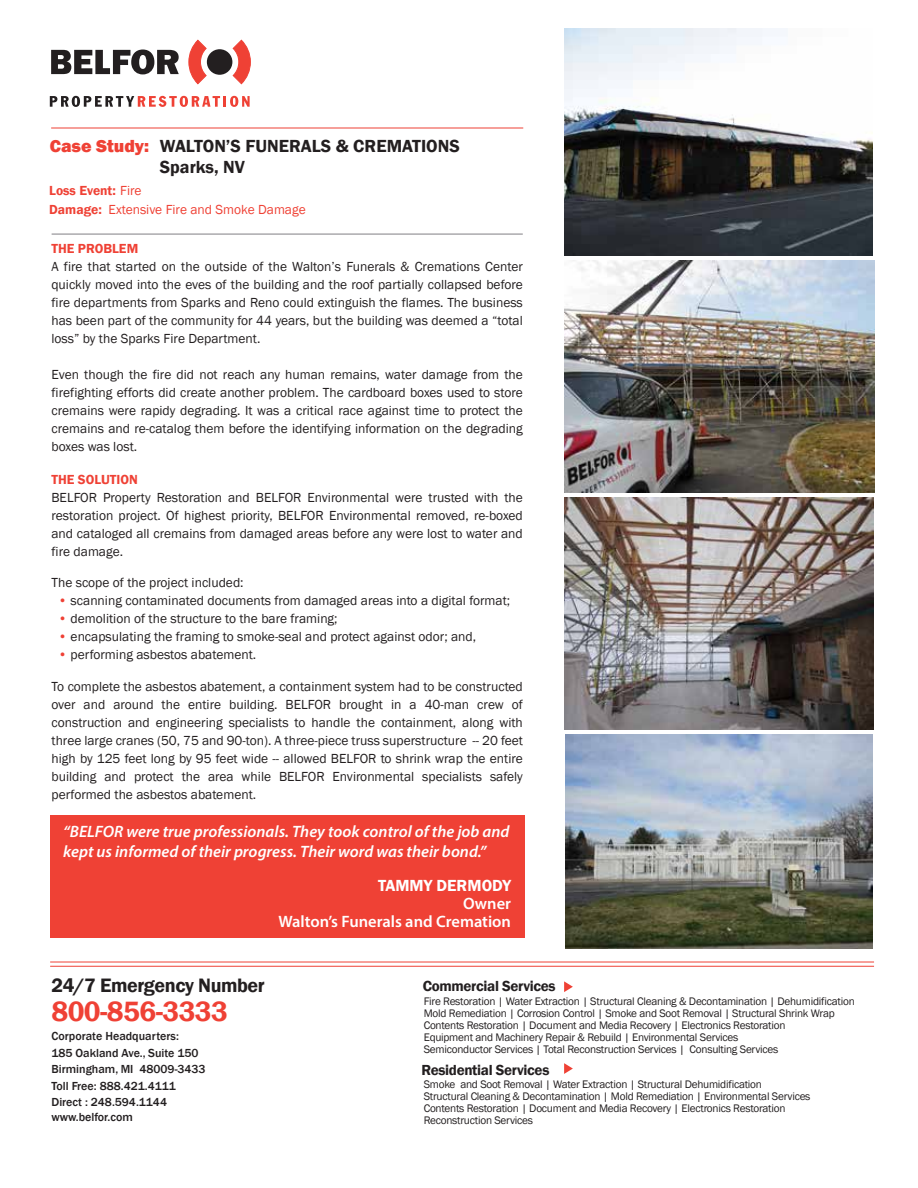
<style>
.page{position:relative;width:918px;height:1188px;background:#fff}
.page>*{position:absolute;margin:0;border:0;box-sizing:border-box;transform-origin:0 0}
.t1{font:600 28.8px "Franklin Gothic";letter-spacing:-.02em;color:#ef4135}
.t2{font:600 19.95px "Franklin Gothic";letter-spacing:-.02em;color:#231f20}
.t3{font:600 18px/21px "Franklin Gothic";color:#231f20}
.t4{font:italic 600 16.5px/19.8px "Myriad Pro";color:#fff}
.t5{font:600 16.5px/18px "Myriad Pro";color:#fff;text-align:right}
.t6{font:600 16.5px "Franklin Gothic";color:#fff}
.t7{font:600 15px "Franklin Gothic";letter-spacing:-.02em;color:#231f20}
.t8{font:13.5px/18px "Franklin Gothic";color:#231f20;text-align:justify}
.t9{font:13.5px/19.5px "Franklin Gothic";color:#ef4135}
.t10{font:600 13.5px "Franklin Gothic";color:#ef4135}
.t11{font:500 12px/16.5px "Franklin Gothic";color:#231f20}
.t12{font:11.25px/12px "Franklin Gothic";letter-spacing:-.02em;color:#231f20}
.s1{font-weight:800;color:#ef4135}
.s2{font-weight:600}
.s3{color:#ef4135}
</style>
<div class="page">
<div style="left:50px;top:815px;width:474px;height:123px;background:#ef4135"></div>
<div style="left:207px;top:49px;width:25px;height:26px;background:#231f20;border-radius:50%"></div>
<svg style="left:188px;top:40px;width:19px;height:44px"></svg>
<svg style="left:233px;top:40px;width:18px;height:44px"></svg>
<svg style="left:51px;top:50px;width:128px;height:24px"></svg>
<svg style="left:50px;top:96px;width:200px;height:11px"></svg>
<svg style="left:564px;top:981px;width:9px;height:11px"></svg>
<svg style="left:564px;top:1063px;width:9px;height:11px"></svg>
<hr style="left:50px;top:962px;width:824px;height:1px;background:#ef4135">
<hr style="left:50px;top:966px;width:824px;height:1px;background:#ef4135">
<hr style="left:51px;top:128px;width:472px;height:1px;background:#ef4135">
<hr style="left:52px;top:234px;width:471px;height:1px;background:#807f83">
<img style="left:564px;top:28px;width:309px;height:228px">
<img style="left:564px;top:260px;width:310px;height:233px">
<img style="left:564px;top:497px;width:310px;height:232px">
<img style="left:565px;top:734px;width:308px;height:215px">
<h3 class="t3" style="left:160px;top:136px;width:302px;text-indent:-110px"><span class="s1">Case Study:</span> WALTON’S FUNERALS &amp; CREMATIONS<br>Sparks, NV</h3>
<p class="t9" style="left:49px;top:181px;width:258px"><span class="s2">Loss Event:</span> Fire<br><span class="s2">Damage:</span> Extensive Fire and Smoke Damage</p>
<p class="t10" style="left:52px;top:240px;width:88px">THE PROBLEM</p>
<p class="t8" style="left:52px;top:258px;width:473px">A fire that started on the outside of the Walton’s Funerals &amp; Cremations Center quickly moved into the eves of the building and the roof partially collapsed before fire departments from Sparks and Reno could extinguish the flames. The business has been part of the community for 44 years, but the building was deemed a “total loss” by the Sparks Fire Department.</p>
<p class="t8" style="left:52px;top:366px;width:473px">Even though the fire did not reach any human remains, water damage from the firefighting efforts did create another problem. The cardboard boxes used to store cremains were rapidy degrading. It was a critical race against time to protect the cremains and re-catalog them before the identifying information on the degrading boxes was lost.</p>
<p class="t10" style="left:52px;top:471px;width:88px">THE SOLUTION</p>
<p class="t8" style="left:52px;top:489px;width:473px">BELFOR Property Restoration and BELFOR Environmental were trusted with the restoration project. Of highest priority, BELFOR Environmental removed, re-boxed and cataloged all cremains from damaged areas before any were lost to water and fire damage.</p>
<p class="t8" style="left:52px;top:574px;width:194px">The scope of the project included:</p>
<p class="t8" style="left:58px;top:592px;width:454px"><span class="s3">•</span> scanning contaminated documents from damaged areas into a digital format;</p>
<p class="t8" style="left:58px;top:610px;width:281px"><span class="s3">•</span> demolition of the structure to the bare framing;</p>
<p class="t8" style="left:58px;top:628px;width:419px"><span class="s3">•</span> encapsulating the framing to smoke-seal and protect against odor; and,</p>
<p class="t8" style="left:58px;top:646px;width:199px"><span class="s3">•</span> performing asbestos abatement.</p>
<p class="t8" style="left:52px;top:678px;width:473px">To complete the asbestos abatement, a containment system had to be constructed over and around the entire building. BELFOR brought in a 40-man crew of construction and engineering specialists to handle the containment, along with three large cranes (50, 75 and 90-ton). A three-piece truss superstructure -- 20 feet high by 125 feet long by 95 feet wide -- allowed BELFOR to shrink wrap the entire building and protect the area while BELFOR Environmental specialists safely performed the asbestos abatement.</p>
<p class="t4" style="left:63px;top:821px;width:448px">“BELFOR were true professionals. They took control of the job and kept us informed of their progress. Their word was their bond.”</p>
<p class="t6" style="left:378px;top:876px;width:134px">TAMMY DERMODY</p>
<p class="t5" style="left:278px;top:895px;width:234px">Owner<br>Walton’s Funerals and Cremation</p>
<h2 class="t2" style="left:52px;top:973px;width:215px">24/7 Emergency Number</h2>
<h1 class="t1" style="left:52px;top:993px;width:178px">800-856-3333</h1>
<p class="t11" style="left:51px;top:1028px;width:156px">Corporate Headquarters:<br>185 Oakland Ave., Suite 150<br>Birmingham, MI 48009-3433<br>Toll Free: 888.421.4111<br>Direct : 248.594.1144</p>
<p class="t11" style="left:52px;top:1109px;width:83px">www.belfor.com</p>
<p class="t7" style="left:423px;top:977px;width:135px">Commercial Services</p>
<p class="t12" style="left:424px;top:995px;width:433px">Fire Restoration | Water Extraction | Structural Cleaning &amp; Decontamination | Dehumidification Mold Remediation | Corrosion Control | Smoke and Soot Removal | Structural Shrink Wrap Contents Restoration | Document and Media Recovery | Electronics Restoration<br>Equipment and Machinery Repair &amp; Rebuild | Environmental Services<br>Semiconductor Services | Total Reconstruction Services | Consulting Services</p>
<p class="t7" style="left:421px;top:1061px;width:129px">Residential Services</p>
<p class="t12" style="left:424px;top:1079px;width:388px">Smoke and Soot Removal | Water Extraction | Structural Dehumidification<br>Structural Cleaning &amp; Decontamination | Mold Remediation | Environmental Services Contents Restoration | Document and Media Recovery | Electronics Restoration Reconstruction Services</p>
</div>
